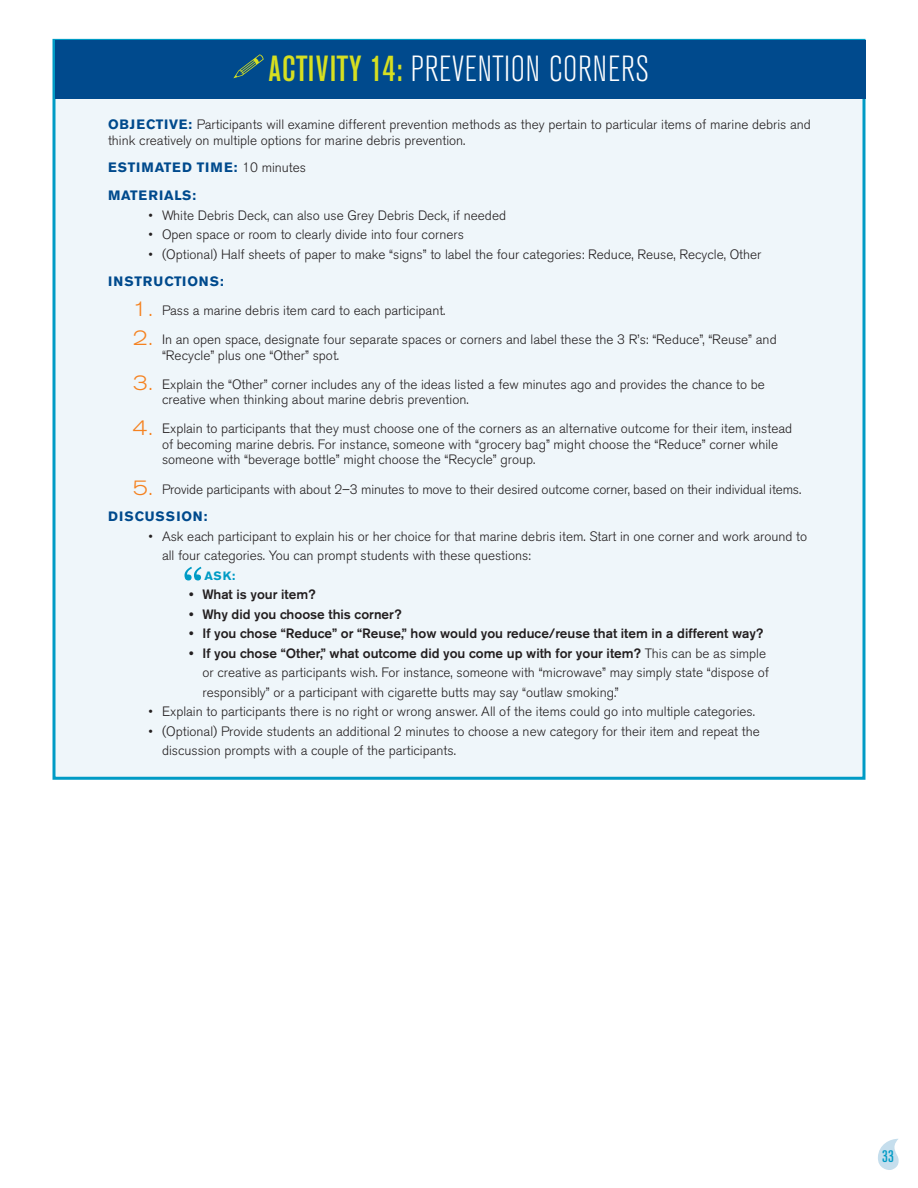
<style>
.page{position:relative;width:918px;height:1188px;background:#fff}
.page>*{position:absolute;margin:0;border:0;box-sizing:border-box;transform-origin:0 0}
.t1{font:300 condensed 36px "Akzidenz Grotesk BE";letter-spacing:.02em;color:#fff}
.t2{font:500 condensed 16.5px "Akzidenz Grotesk BE";color:#009bc5}
.t3{font:300 13.5px/15.5px "Akzidenz Grotesk BE";color:#231f20}
.t4{font:500 13.5px "Akzidenz Grotesk BE";color:#231f20}
.t5{font:700 13.5px "Akzidenz Grotesk BE";letter-spacing:.05em;color:#004a8d}
.t6{font:700 13.5px "Akzidenz Grotesk BE";letter-spacing:.07em;color:#004a8d}
.Activity_bullets{font:700 12px "Akzidenz Grotesk BE";color:#009bc5}
.s1{font-weight:500;color:#d6df21}
.s2{font-weight:700;color:#004a8d}
.s3{font-weight:300;color:#231f20}
.s4{font-stretch:expanded;font-size:21px;color:#f58220}
.s5{font-weight:500}
</style>
<div class="page">
<svg style="left:878px;top:1138px;width:21px;height:32px"></svg>
<div style="left:52px;top:39px;width:814px;height:741px;background:#eff6fa;border:3px solid #009bc5"></div>
<div style="left:55px;top:40px;width:811px;height:59px;background:#004a8d"></div>
<svg style="left:233px;top:54px;width:31px;height:24px"></svg>
<svg style="left:184px;top:567px;width:18px;height:13px"></svg>
<p class="t1" style="left:269px;top:49px;width:382px"><span class="s1">ACTIVITY 14:</span> PREVENTION CORNERS</p>
<p class="t3" style="left:108px;top:117px;width:704px"><span class="s2">OBJECTIVE:</span> Participants will examine different prevention methods as they pertain to particular items of marine debris and think creatively on multiple options for marine debris prevention.</p>
<p class="t5" style="left:108px;top:160px;width:200px">ESTIMATED TIME: <span class="s3">10 minutes</span></p>
<p class="t5" style="left:108px;top:188px;width:90px">MATERIALS:</p>
<p class="t3" style="left:148px;top:207px;width:359px">• White Debris Deck, can also use Grey Debris Deck, if needed</p>
<p class="t3" style="left:148px;top:227px;width:317px">• Open space or room to clearly divide into four corners</p>
<p class="t3" style="left:148px;top:246px;width:614px">• (Optional) Half sheets of paper to make “signs” to label the four categories: Reduce, Reuse, Recycle, Other</p>
<p class="t6" style="left:108px;top:274px;width:117px">INSTRUCTIONS:</p>
<p class="t3" style="left:132px;top:303px;width:315px"><span class="s4">1.</span> Pass a marine debris item card to each participant.</p>
<p class="t3" style="left:162px;top:332px;width:616px;text-indent:-30px"><span class="s4">2.</span> In an open space, designate four separate spaces or corners and label these the 3 R’s: “Reduce”, “Reuse” and “Recycle” plus one “Other” spot.</p>
<p class="t3" style="left:162px;top:377px;width:604px;text-indent:-30px"><span class="s4">3.</span> Explain the “Other” corner includes any of the ideas listed a few minutes ago and provides the chance to be creative when thinking about marine debris prevention.</p>
<p class="t3" style="left:162px;top:421px;width:632px;text-indent:-30px"><span class="s4">4.</span> Explain to participants that they must choose one of the corners as an alternative outcome for their item, instead of becoming marine debris. For instance, someone with “grocery bag” might choose the “Reduce” corner while someone with “beverage bottle” might choose the “Recycle” group.</p>
<p class="t3" style="left:133px;top:481px;width:670px"><span class="s4">5.</span> Provide participants with about 2–3 minutes to move to their desired outcome corner, based on their individual items.</p>
<p class="t6" style="left:108px;top:509px;width:101px">DISCUSSION:</p>
<p class="t3" style="left:162px;top:527px;width:647px;line-height:19.5px;text-indent:-14px">• Ask each participant to explain his or her choice for that marine debris item. Start in one corner and work around to all four categories. You can prompt students with these questions:</p>
<p class="Activity_bullets" style="left:204px;top:569px;width:33px">ASK:</p>
<p class="t4" style="left:189px;top:586px;width:128px">• What is your item?</p>
<p class="t4" style="left:189px;top:606px;width:214px">• Why did you choose this corner?</p>
<p class="t4" style="left:189px;top:625px;width:576px">• If you chose “Reduce” or “Reuse,” how would you reduce/reuse that item in a different way?</p>
<p class="t3" style="left:202px;top:644px;width:568px;line-height:19.5px;text-indent:-14px"><span class="s5">• If you chose “Other,” what outcome did you come up with for your item?</span> This can be as simple or creative as participants wish. For instance, someone with “microwave” may simply state “dispose of responsibly” or a participant with cigarette butts may say “outlaw smoking.”</p>
<p class="t3" style="left:148px;top:704px;width:608px">• Explain to participants there is no right or wrong answer. All of the items could go into multiple categories.</p>
<p class="t3" style="left:162px;top:722px;width:599px;line-height:19.5px;text-indent:-14px">• (Optional) Provide students an additional 2 minutes to choose a new category for their item and repeat the discussion prompts with a couple of the participants.</p>
<p class="t2" style="left:882px;top:1147px;width:13px">33</p>
</div>
